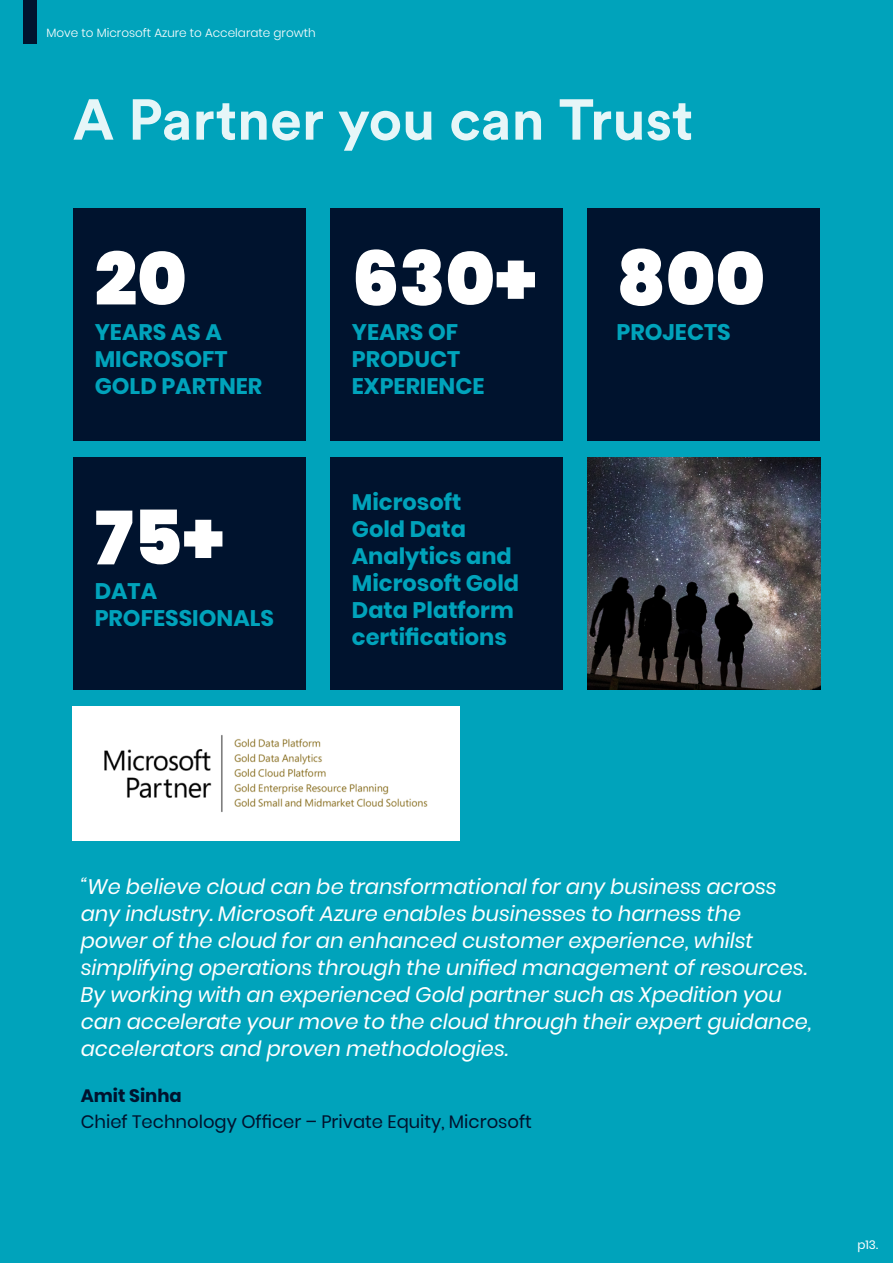
<style>
.page{position:relative;width:893px;height:1263px;background:#00a3bb}
.page>*{position:absolute;margin:0;border:0;box-sizing:border-box;transform-origin:0 0}
.t1{font:900 75px "Poppins";color:#fff}
.t2{font:700 57px "Circular Std";color:#e6f6f8}
.t3{font:700 22.5px/27px "Poppins";color:#00a3bb}
.t4{font:italic 21px/27px "Poppins";color:#fff}
.t5{font:18px "Poppins";color:#00132e}
.t6{font:700 18px "Poppins";color:#00132e}
.t7{font:300 12px "Poppins";color:#fff}
.t8{font:12px "Poppins";color:#fff}
</style>
<div class="page">
<div style="left:23px;top:0;width:13px;height:44px;background:#00132e"></div>
<div style="left:73px;top:208px;width:233px;height:233px;background:#00132e"></div>
<div style="left:73px;top:457px;width:233px;height:233px;background:#00132e"></div>
<div style="left:330px;top:208px;width:233px;height:233px;background:#00132e"></div>
<div style="left:330px;top:457px;width:233px;height:233px;background:#00132e"></div>
<div style="left:587px;top:208px;width:233px;height:233px;background:#00132e"></div>
<img style="left:73px;top:706px;width:386px;height:134px">
<img style="left:587px;top:457px;width:233px;height:233px">
<p class="t7" style="left:46px;top:26px;width:271px">Move to Microsoft Azure to Accelarate growth</p>
<p class="t2" style="left:73px;top:83px;width:622px">A Partner you can Trust</p>
<p class="t1" style="left:95px;top:235px;width:94px">20</p>
<p class="t3" style="left:95px;top:319px;width:169px">YEARS AS A<br>MICROSOFT<br>GOLD PARTNER</p>
<p class="t1" style="left:95px;top:495px;width:131px">75+</p>
<p class="t3" style="left:95px;top:578px;width:181px">DATA<br>PROFESSIONALS</p>
<p class="t1" style="left:352px;top:235px;width:186px">630+</p>
<p class="t1" style="left:617px;top:235px;width:150px">800</p>
<p class="t3" style="left:352px;top:319px;width:134px">YEARS OF<br>PRODUCT<br>EXPERIENCE</p>
<p class="t3" style="left:617px;top:319px;width:116px">PROJECTS</p>
<p class="t3" style="left:352px;top:489px;width:169px">Microsoft<br>Gold Data<br>Analytics and<br>Microsoft Gold<br>Data Platform certifications</p>
<p class="t4" style="left:81px;top:873px;width:732px">“We believe cloud can be transformational for any business across any industry. Microsoft Azure enables businesses to harness the power of the cloud for an enhanced customer experience, whilst simplifying operations through the unified management of resources.<br>By working with an experienced Gold partner such as Xpedition you can accelerate your move to the cloud through their expert guidance, accelerators and proven methodologies.</p>
<p class="t6" style="left:81px;top:1085px;width:102px">Amit Sinha</p>
<p class="t5" style="left:81px;top:1111px;width:453px">Chief Technology Officer – Private Equity, Microsoft</p>
<p class="t8" style="left:857px;top:1237px;width:22px">p13.</p>
</div>
